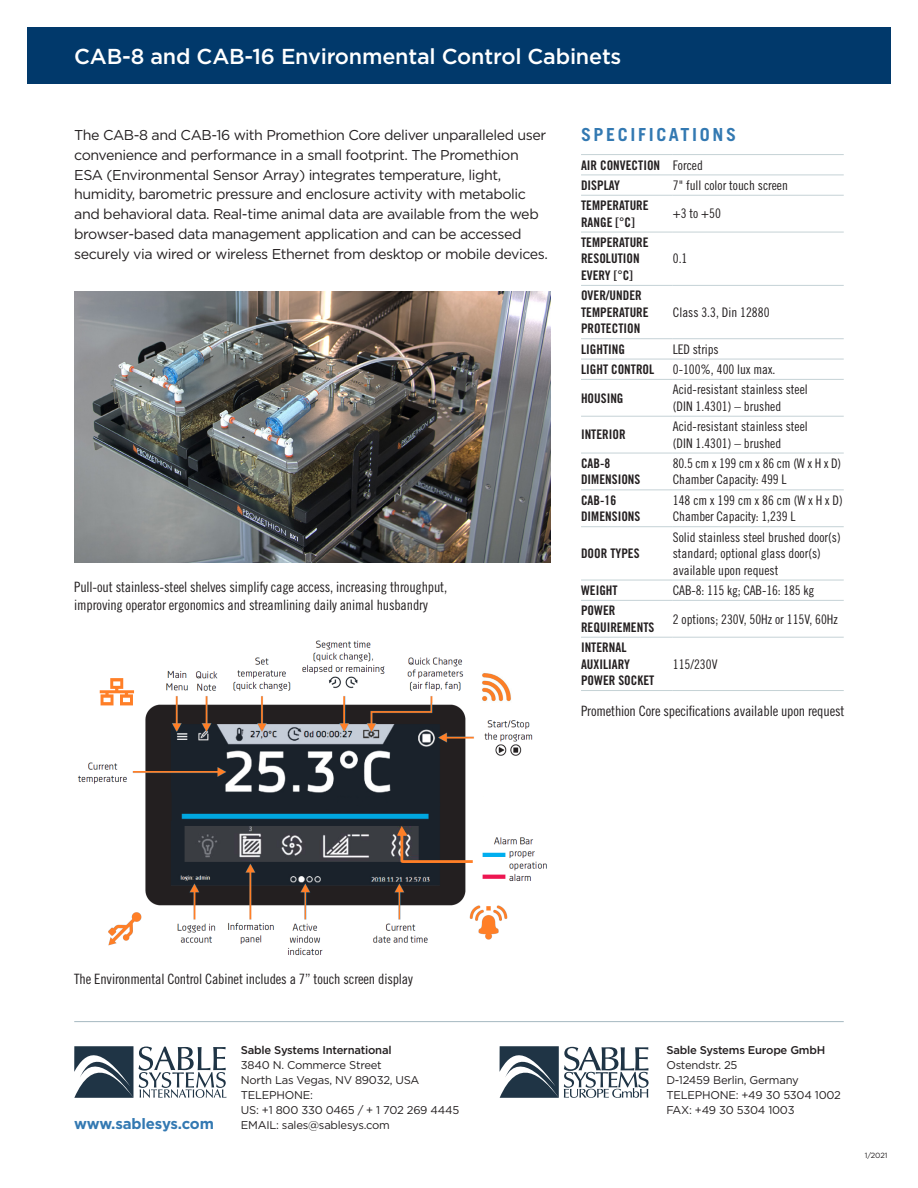
<style>
.page{position:relative;width:918px;height:1188px;background:#fff}
.page>*{position:absolute;margin:0;border:0;box-sizing:border-box;transform-origin:0 0}
.SSI_Cover_Title{font:500 21.6px "Gotham";letter-spacing:-.01em;color:#fff}
.t1{font:700 18px "Trade Gothic LT Std";letter-spacing:.145em;color:#3379b2}
.t2{font:700 15px "Gotham";letter-spacing:-.01em;color:#3379b2}
.SSI_Body{font:14.25px/20px "Gotham";letter-spacing:-.03em;color:#231f20}
.SSI_Body-2{font:14.25px/18px "Trade Gothic LT Std Cn 18";letter-spacing:-.01em;color:#231f20}
.SSI_Body-3{font:13.2px/16.5px "Trade Gothic LT Std Cn 18";color:#231f20}
.SSI_Body-4{font:13.2px/16.5px "Trade Gothic LT Std Bd Cn 20";color:#231f20}
.SSI_Body-5{font:11.25px "Gotham";letter-spacing:-.02em;color:#231f20}
.SSI_Body-6{font:500 11.25px "Gotham";letter-spacing:-.02em;color:#231f20}
.SSI_Body-7{font:7.5px "Gotham";color:#231f20}
</style>
<div class="page">
<img style="left:77px;top:640px;width:470px;height:316px">
<div style="left:27px;top:27px;width:864px;height:57px;background:#01396b"></div>
<hr style="left:581px;top:154px;width:92px;height:1px;background:#c5d2d6">
<hr style="left:673px;top:154px;width:171px;height:1px;background:#c5d2d6">
<hr style="left:581px;top:175px;width:92px;height:1px;background:#c5d2d6">
<hr style="left:673px;top:175px;width:171px;height:1px;background:#c5d2d6">
<hr style="left:581px;top:195px;width:92px;height:1px;background:#c5d2d6">
<hr style="left:673px;top:195px;width:171px;height:1px;background:#c5d2d6">
<hr style="left:581px;top:232px;width:92px;height:1px;background:#c5d2d6">
<hr style="left:673px;top:232px;width:171px;height:1px;background:#c5d2d6">
<hr style="left:581px;top:285px;width:92px;height:1px;background:#c5d2d6">
<hr style="left:673px;top:285px;width:171px;height:1px;background:#c5d2d6">
<hr style="left:581px;top:338px;width:92px;height:1px;background:#c5d2d6">
<hr style="left:673px;top:338px;width:171px;height:1px;background:#c5d2d6">
<hr style="left:581px;top:359px;width:92px;height:1px;background:#c5d2d6">
<hr style="left:673px;top:359px;width:171px;height:1px;background:#c5d2d6">
<hr style="left:581px;top:379px;width:92px;height:1px;background:#c5d2d6">
<hr style="left:673px;top:379px;width:171px;height:1px;background:#c5d2d6">
<hr style="left:581px;top:416px;width:92px;height:1px;background:#c5d2d6">
<hr style="left:673px;top:416px;width:171px;height:1px;background:#c5d2d6">
<hr style="left:581px;top:453px;width:92px;height:1px;background:#c5d2d6">
<hr style="left:673px;top:453px;width:171px;height:1px;background:#c5d2d6">
<hr style="left:581px;top:490px;width:92px;height:1px;background:#c5d2d6">
<hr style="left:673px;top:490px;width:171px;height:1px;background:#c5d2d6">
<hr style="left:581px;top:526px;width:92px;height:1px;background:#c5d2d6">
<hr style="left:673px;top:526px;width:171px;height:1px;background:#c5d2d6">
<hr style="left:581px;top:580px;width:92px;height:1px;background:#c5d2d6">
<hr style="left:673px;top:580px;width:171px;height:1px;background:#c5d2d6">
<hr style="left:581px;top:600px;width:92px;height:1px;background:#c5d2d6">
<hr style="left:673px;top:600px;width:171px;height:1px;background:#c5d2d6">
<hr style="left:581px;top:637px;width:92px;height:1px;background:#c5d2d6">
<hr style="left:673px;top:637px;width:171px;height:1px;background:#c5d2d6">
<hr style="left:581px;top:690px;width:92px;height:1px;background:#c5d2d6">
<hr style="left:673px;top:690px;width:171px;height:1px;background:#c5d2d6">
<svg style="left:74px;top:1046px;width:152px;height:52px"></svg>
<svg style="left:500px;top:1046px;width:149px;height:52px"></svg>
<hr style="left:74px;top:1021px;width:770px;height:1px;background:#a5b8c0">
<img style="left:74px;top:292px;width:477px;height:271px">
<div style="left:80px;top:665px;width:60px;height:53px;background:#fff"></div>
<div style="left:477px;top:651px;width:63px;height:60px;background:#fff"></div>
<div style="left:84px;top:906px;width:68px;height:60px;background:#fff"></div>
<div style="left:465px;top:906px;width:64px;height:53px;background:#fff"></div>
<img style="left:99px;top:678px;width:36px;height:28px">
<img style="left:108px;top:912px;width:34px;height:34px">
<img style="left:482px;top:673px;width:29px;height:29px">
<img style="left:466px;top:903px;width:47px;height:37px">
<p class="SSI_Cover_Title" style="left:74px;top:43px;width:549px">CAB-8 and CAB-16 Environmental Control Cabinets</p>
<p class="SSI_Body" style="left:74px;top:124px;width:475px">The CAB-8 and CAB-16 with Promethion Core deliver unparalleled user convenience and performance in a small footprint. The Promethion ESA (Environmental Sensor Array) integrates temperature, light, humidity, barometric pressure and enclosure activity with metabolic and behavioral data. Real-time animal data are available from the web browser-based data management application and can be accessed securely via wired or wireless Ethernet from desktop or mobile devices.</p>
<p class="SSI_Body-2" style="left:74px;top:577px;width:374px">Pull-out stainless-steel shelves simplify cage access, increasing throughput, improving operator ergonomics and streamlining daily animal husbandry</p>
<p class="t1" style="left:581px;top:124px;width:156px">SPECIFICATIONS</p>
<p class="SSI_Body-4" style="left:581px;top:156px;width:81px">AIR CONVECTION</p>
<p class="SSI_Body-3" style="left:673px;top:156px;width:32px">Forced</p>
<p class="SSI_Body-4" style="left:581px;top:177px;width:40px">DISPLAY</p>
<p class="SSI_Body-3" style="left:673px;top:177px;width:117px">7" full color touch screen</p>
<p class="SSI_Body-4" style="left:581px;top:197px;width:69px">TEMPERATURE<br>RANGE [°C]</p>
<p class="SSI_Body-3" style="left:673px;top:205px;width:50px">+3 to +50</p>
<p class="SSI_Body-4" style="left:581px;top:234px;width:69px">TEMPERATURE<br>RESOLUTION<br>EVERY [°C]</p>
<p class="SSI_Body-3" style="left:673px;top:250px;width:16px">0.1</p>
<p class="SSI_Body-4" style="left:581px;top:287px;width:69px">OVER/UNDER<br>TEMPERATURE<br>PROTECTION</p>
<p class="SSI_Body-3" style="left:673px;top:304px;width:98px">Class 3.3, Din 12880</p>
<p class="SSI_Body-4" style="left:581px;top:341px;width:46px">LIGHTING</p>
<p class="SSI_Body-3" style="left:673px;top:341px;width:47px">LED strips</p>
<p class="SSI_Body-4" style="left:581px;top:361px;width:75px">LIGHT CONTROL</p>
<p class="SSI_Body-3" style="left:673px;top:361px;width:104px">0-100%, 400 lux max.</p>
<p class="SSI_Body-4" style="left:581px;top:390px;width:44px">HOUSING</p>
<p class="SSI_Body-3" style="left:673px;top:381px;width:136px">Acid-resistant stainless steel (DIN 1.4301) – brushed</p>
<p class="SSI_Body-4" style="left:581px;top:426px;width:46px">INTERIOR</p>
<p class="SSI_Body-3" style="left:673px;top:418px;width:136px">Acid-resistant stainless steel (DIN 1.4301) – brushed</p>
<p class="SSI_Body-4" style="left:581px;top:455px;width:61px">CAB-8<br>DIMENSIONS</p>
<p class="SSI_Body-3" style="left:673px;top:455px;width:170px">80.5 cm x 199 cm x 86 cm (W x H x D)<br>Chamber Capacity: 499 L</p>
<p class="SSI_Body-4" style="left:581px;top:492px;width:61px">CAB-16<br>DIMENSIONS</p>
<p class="SSI_Body-3" style="left:673px;top:492px;width:172px">148 cm x 199 cm x 86 cm (W x H x D)<br>Chamber Capacity: 1,239 L</p>
<p class="SSI_Body-4" style="left:581px;top:545px;width:60px">DOOR TYPES</p>
<p class="SSI_Body-3" style="left:673px;top:529px;width:169px">Solid stainless steel brushed door(s) standard; optional glass door(s) available upon request</p>
<p class="SSI_Body-4" style="left:581px;top:582px;width:38px">WEIGHT</p>
<p class="SSI_Body-3" style="left:673px;top:582px;width:143px">CAB-8: 115 kg; CAB-16: 185 kg</p>
<p class="SSI_Body-4" style="left:581px;top:602px;width:75px">POWER<br>REQUIREMENTS</p>
<p class="SSI_Body-3" style="left:673px;top:610px;width:167px">2 options; 230V, 50Hz or 115V, 60Hz</p>
<p class="SSI_Body-4" style="left:581px;top:639px;width:75px">INTERNAL<br>AUXILIARY<br>POWER SOCKET</p>
<p class="SSI_Body-3" style="left:673px;top:656px;width:46px">115/230V</p>
<p class="SSI_Body-2" style="left:581px;top:702px;width:265px">Promethion Core specifications available upon request</p>
<p class="SSI_Body-2" style="left:74px;top:970px;width:340px">The Environmental Control Cabinet includes a 7” touch screen display</p>
<p class="t2" style="left:74px;top:1114px;width:141px">www.sablesys.com</p>
<p class="SSI_Body-6" style="left:241px;top:1043px;width:152px">Sable Systems International</p>
<p class="SSI_Body-5" style="left:241px;top:1058px;width:142px">3840 N. Commerce Street</p>
<p class="SSI_Body-5" style="left:241px;top:1073px;width:180px">North Las Vegas, NV 89032, USA</p>
<p class="SSI_Body-5" style="left:241px;top:1088px;width:74px">TELEPHONE:</p>
<p class="SSI_Body-5" style="left:241px;top:1103px;width:220px">US: +1 800 330 0465 / + 1 702 269 4445</p>
<p class="SSI_Body-5" style="left:241px;top:1118px;width:151px">EMAIL: sales@sablesys.com</p>
<p class="SSI_Body-6" style="left:666px;top:1043px;width:160px">Sable Systems Europe GmbH</p>
<p class="SSI_Body-5" style="left:666px;top:1058px;width:73px">Ostendstr. 25</p>
<p class="SSI_Body-5" style="left:666px;top:1073px;width:134px">D-12459 Berlin, Germany</p>
<p class="SSI_Body-5" style="left:666px;top:1088px;width:176px">TELEPHONE: +49 30 5304 1002</p>
<p class="SSI_Body-5" style="left:666px;top:1103px;width:130px">FAX: +49 30 5304 1003</p>
<p class="SSI_Body-7" style="left:865px;top:1151px;width:24px">1/2021</p>
</div>
